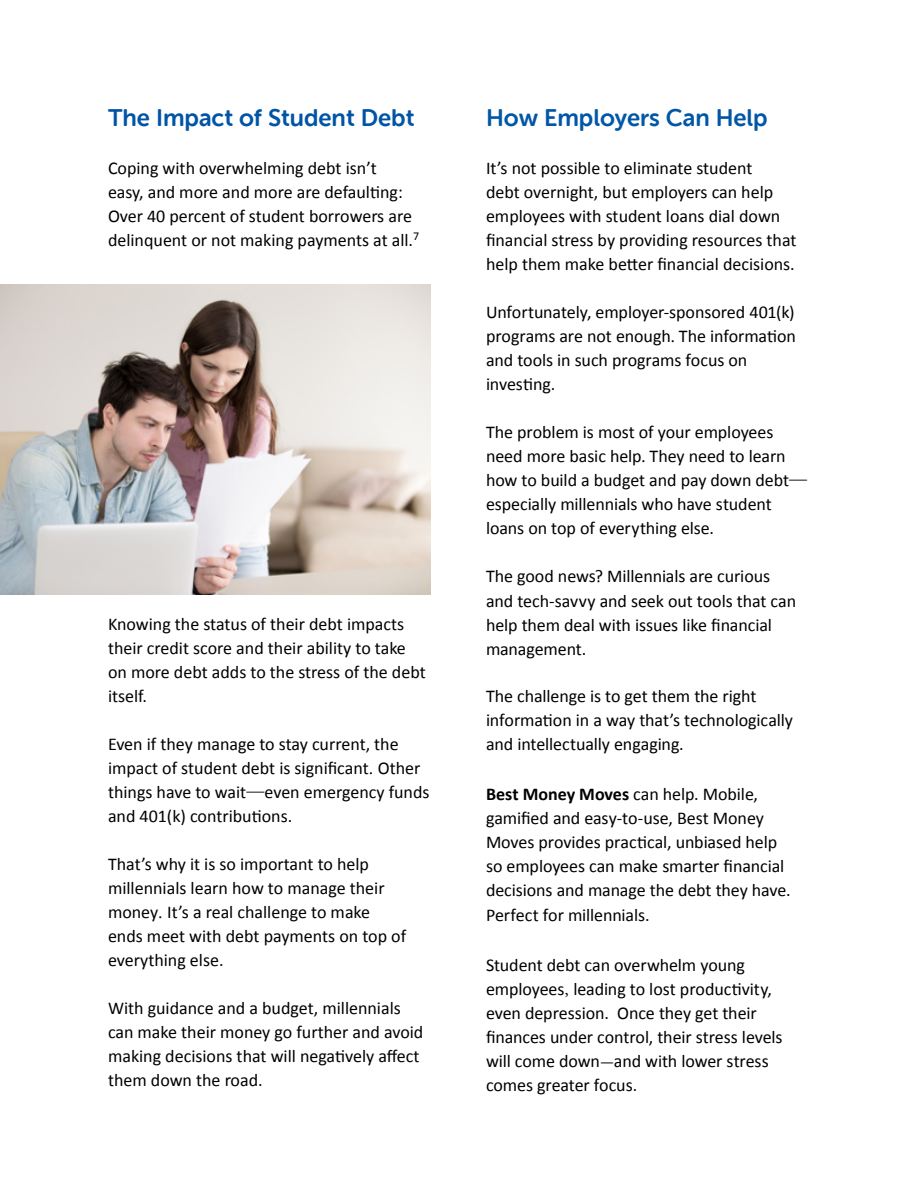
<style>
.page{position:relative;width:918px;height:1188px;background:#fff}
.page>*{position:absolute;margin:0;border:0;box-sizing:border-box;transform-origin:0 0}
.t1{font:24px "Museo Sans W01 Rounded 700";color:#0054a6}
.t2{font:24px "Museo Sans W01 Rounded 700";color:#0056a7}
.t3{font:18px/24px "Calibri";letter-spacing:-.005em;color:#000}
.s1{font-family:"Adobe Garamond Pro"}
.s2{font-family:"Minion Pro"}
.s3{font-weight:700}
</style>
<div class="page">
<img style="left:0;top:285px;width:431px;height:309px">
<h1 class="t1" style="left:108px;top:104px;width:308px">The Impact of Student Debt</h1>
<p class="t3" style="left:108px;top:156px;width:313px">Coping with overwhelming debt isn’t<br>easy, and more and more are defaulting:<br>Over 40 percent of student borrowers are delinquent or not making payments at all.<sup>7</sup></p>
<p class="t3" style="left:108px;top:612px;width:319px">Knowing the status of their debt impacts their credit score and their ability to take on more debt adds to the stress of the debt itself.</p>
<p class="t3" style="left:108px;top:732px;width:323px">Even if they manage to stay current, the impact of student debt is significant<span class="s1">.</span> Other things have to wait<span class="s1">—</span>even emergency funds and 401(k) contributions.</p>
<p class="t3" style="left:108px;top:852px;width:300px">That’s why it is so important to help millennials learn how to manage their money<span class="s1">.</span> It’s a real challenge to make ends meet with debt payments on top of everything else.</p>
<p class="t3" style="left:108px;top:996px;width:317px">With guidance and a budget, millennials can make their money go further and avoid making decisions that will negatively affect them down the road.</p>
<h1 class="t2" style="left:486px;top:104px;width:283px">How Employers Can Help</h1>
<p class="t3" style="left:486px;top:156px;width:312px">It’s not possible to eliminate student<br>debt overnight, but employers can help employees with student loans dial down financial stress by providing resources that help them make better financial decisions.</p>
<p class="t3" style="left:486px;top:300px;width:312px">Unfortunately, employer-sponsored 401(k) programs are not enough<span class="s2">.</span> The information and tools in such programs focus on investing.</p>
<p class="t3" style="left:486px;top:420px;width:323px">The problem is most of your employees need more basic help<span class="s2">.</span> They need to learn how to build a budget and pay down debt<span class="s1">— </span>especially millennials who have student loans on top of everything else.</p>
<p class="t3" style="left:486px;top:564px;width:312px">The good news? Millennials are curious and tech-savvy and seek out tools that can help them deal with issues like financial management.</p>
<p class="t3" style="left:486px;top:684px;width:309px">The challenge is to get them the right information in a way that’s technologically and intellectually engaging.</p>
<p class="t3" style="left:486px;top:782px;width:306px"><span class="s3">Best Money Moves</span> can help. Mobile, gamified and easy-to-use, Best Money Moves provides practical, unbiased help so employees can make smarter financial decisions and manage the debt they have.<br>Perfect for millennials.</p>
<p class="t3" style="left:486px;top:953px;width:298px">Student debt can overwhelm young employees<span class="s1">,</span> leading to lost productivity, even depression. Once they get their finances under control, their stress levels will come down<span class="s2">-</span>and with lower stress comes greater focus.</p>
</div>
